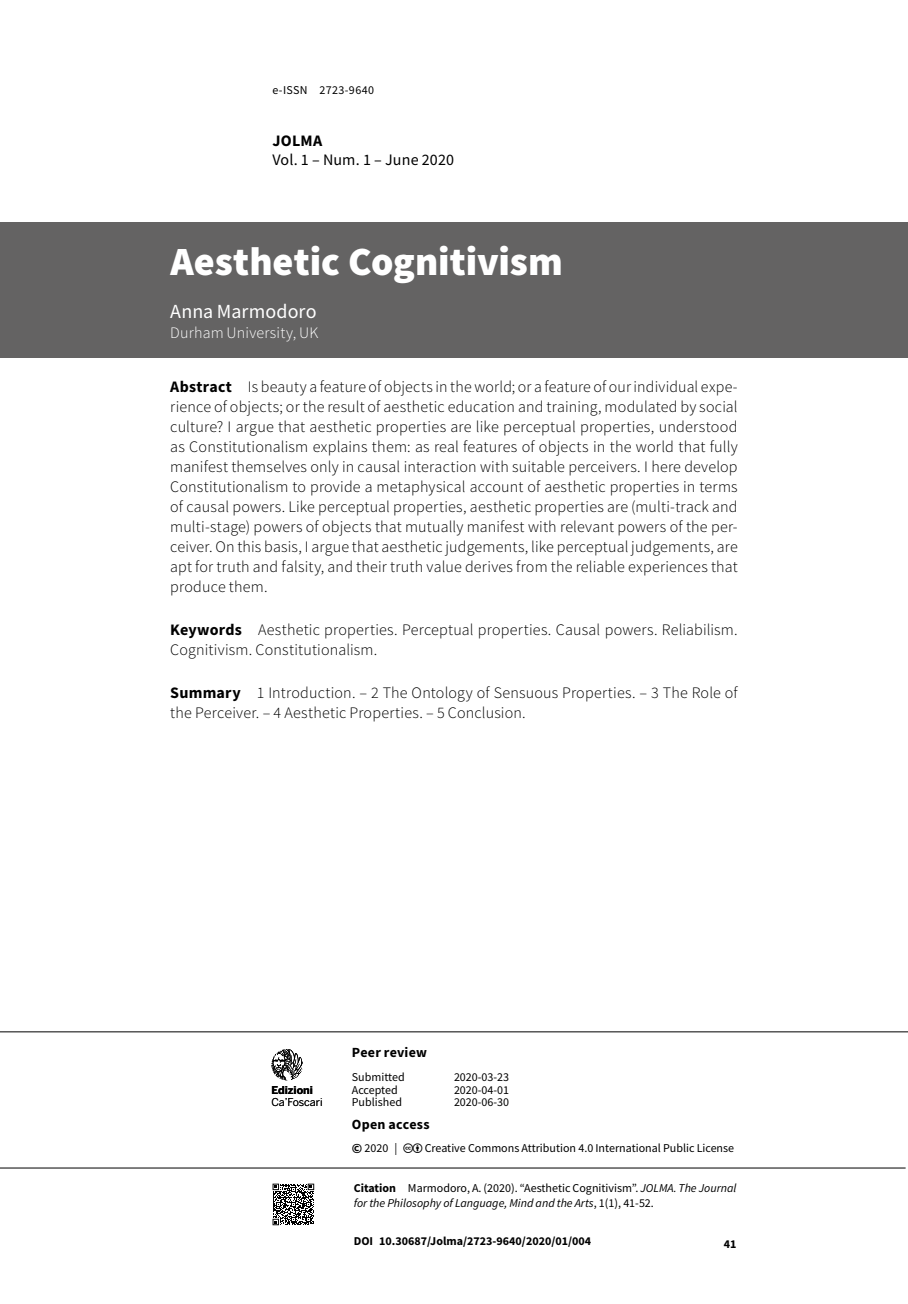
<style>
.page{position:relative;width:908px;height:1304px;background:#fff}
.page>*{position:absolute;margin:0;border:0;box-sizing:border-box;transform-origin:0 0}
.t1{font:900 40px "Source Sans Pro";color:#fff}
.t2{font:20px "Source Sans Pro";letter-spacing:.005em;color:#fff}
.t3{font:300 16px/20px "Source Sans Pro";letter-spacing:.01em;color:#000}
.t4{font:16px "Source Sans Pro";letter-spacing:.01em;color:#000}
.t5{font:300 16px "Source Sans Pro";letter-spacing:.01em;color:#fff}
.t6{font:700 16px "Source Sans Pro";letter-spacing:.015em;color:#000}
.t7{font:700 14px "Source Sans Pro";letter-spacing:.02em;color:#000}
.t8{font:italic 12px/15px "Source Sans Pro";color:#000}
.t9{font:12px "Source Sans Pro";color:#000}
.t10{font:700 12px "Source Sans Pro";color:#000}
.t11{font:12px "Source Sans Pro";letter-spacing:.03em;color:#000}
.t12{font:10.8px "Benton Sans";letter-spacing:-.01em;color:#000}
.t13{font:700 10.8px "Benton Sans";color:#000}
.s1{font-weight:700}
.s2{font-weight:700;font-size:14px}
.s3{font-weight:700;font-style:normal}
.s4{font-style:normal}
</style>
<div class="page">
<hr style="left:0;top:1031px;width:907px;height:1px;background:#000">
<hr style="left:0;top:1168px;width:905px;height:1px;background:#000">
<svg style="left:272px;top:1183px;width:43px;height:43px"></svg>
<svg style="left:272px;top:1184px;width:42px;height:41px"></svg>
<svg style="left:271px;top:1049px;width:32px;height:31px"></svg>
<div style="left:0;top:223px;width:907px;height:135px;background:#646363"></div>
<p class="t11" style="left:272px;top:82px;width:103px">e-ISSN 2723-9640</p>
<p class="t6" style="left:272px;top:130px;width:51px">JOLMA</p>
<p class="t4" style="left:272px;top:150px;width:183px">Vol. 1 – Num. 1 – June 2020</p>
<h1 class="t1" style="left:170px;top:234px;width:393px">Aesthetic Cognitivism</h1>
<p class="t2" style="left:170px;top:299px;width:148px">Anna Marmodoro</p>
<p class="t5" style="left:170px;top:323px;width:149px">Durham University, UK</p>
<p class="t3" style="left:170px;top:377px;width:569px;text-align:justify"><span class="s1">Abstract</span> Is beauty a feature of objects in the world; or a feature of our individual expe&shy;rience of objects; or the result of aesthetic education and training, modulated by social culture? I argue that aesthetic properties are like perceptual properties, understood as Constitutionalism explains them: as real features of objects in the world that fully manifest themselves only in causal interaction with suitable perceivers. I here develop Constitutionalism to provide a metaphysical account of aesthetic properties in terms of causal powers. Like perceptual properties, aesthetic properties are (multi-track and multi-stage) powers of objects that mutually manifest with relevant powers of the per&shy;ceiver. On this basis, I argue that aesthetic judgements, like perceptual judgements, are apt for truth and falsity, and their truth value derives from the reliable experiences that produce them.</p>
<p class="t3" style="left:170px;top:620px;width:568px"><span class="s1">Keywords</span> Aesthetic properties. Perceptual properties. Causal powers. Reliabilism.<br>Cognitivism. Constitutionalism.</p>
<p class="t3" style="left:170px;top:682px;width:568px"><span class="s1">Summary</span> 1 Introduction. – 2 The Ontology of Sensuous Properties. – 3 The Role of the Perceiver. – 4 Aesthetic Properties. – 5 Conclusion.</p>
<p class="t13" style="left:271px;top:1084px;width:43px">Edizioni</p>
<p class="t12" style="left:271px;top:1095px;width:53px">Ca’Foscari</p>
<p class="t7" style="left:351px;top:1042px;width:77px">Peer review</p>
<p class="t9" style="left:351px;top:1070px;width:54px">Submitted</p>
<p class="t9" style="left:454px;top:1070px;width:57px">2020-03-23</p>
<p class="t9" style="left:351px;top:1082px;width:47px">Accepted</p>
<p class="t9" style="left:454px;top:1082px;width:57px">2020-04-01</p>
<p class="t9" style="left:351px;top:1095px;width:52px">Published</p>
<p class="t9" style="left:454px;top:1095px;width:57px">2020-06-30</p>
<p class="t7" style="left:351px;top:1115px;width:79px">Open access</p>
<p class="t9" style="left:351px;top:1140px;width:47px"><span class="s2">©</span> 2020 |</p>
<p class="t9" style="left:424px;top:1140px;width:311px">Creative Commons Attribution 4.0 International Public License</p>
<p class="t8" style="left:353px;top:1181px;width:384px"><span class="s3">Citation</span> <span class="s4">Marmodoro, A. (2020). “Aesthetic Cognitivism”.</span> JOLMA. The Journal for the Philosophy of Language, Mind and the Arts<span class="s4">, 1(1), 41-52.</span></p>
<p class="t10" style="left:353px;top:1233px;width:239px">DOI 10.30687/Jolma/2723-9640/2020/01/004</p>
<p class="t10" style="left:723px;top:1236px;width:14px">41</p>
</div>
